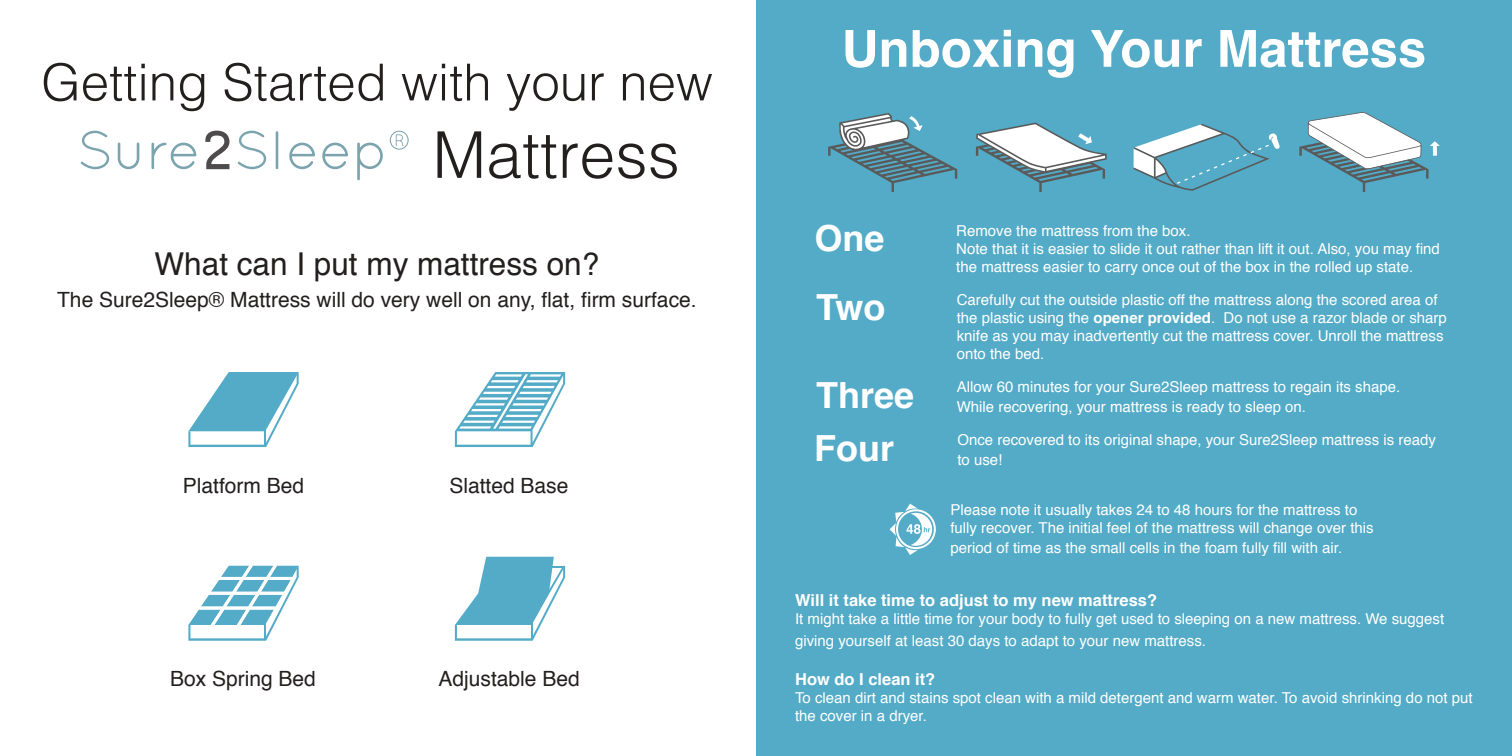
<style>
.page{position:relative;width:1512px;height:756px;background:#fff}
.page>*{position:absolute;margin:0;border:0;box-sizing:border-box;transform-origin:0 0}
.t1{font:300 64.5px "Helvetica";color:#241f1f}
.t2{font:300 51px "Helvetica";color:#241f1f}
.t3{font:700 51px "Helvetica";color:#fff}
.t4{font:700 36px "Helvetica";color:#fff}
.t5{font:31.5px "Helvetica";color:#241f1f}
.t6{font:21px "Helvetica";color:#241f1f}
.t7{font:700 16.5px "Helvetica";color:#fff}
.t8{font:15px/18px "Helvetica";color:#fff}
.s1{font-weight:700}
</style>
<div class="page">
<svg style="left:81px;top:131px;width:28px;height:38px"></svg>
<svg style="left:118px;top:143px;width:21px;height:26px"></svg>
<svg style="left:152px;top:143px;width:44px;height:26px"></svg>
<svg style="left:205px;top:131px;width:24px;height:38px"></svg>
<svg style="left:238px;top:131px;width:28px;height:38px"></svg>
<hr style="left:276px;top:131px;width:2px;height:38px;background:#7ca4af">
<svg style="left:289px;top:143px;width:26px;height:26px"></svg>
<svg style="left:322px;top:143px;width:26px;height:26px"></svg>
<svg style="left:357px;top:143px;width:26px;height:37px"></svg>
<svg style="left:390px;top:131px;width:19px;height:19px"></svg>
<div style="left:756px;top:0;width:756px;height:756px;background:#53abc7"></div>
<svg style="left:188px;top:372px;width:111px;height:75px"></svg>
<svg style="left:455px;top:372px;width:110px;height:75px"></svg>
<svg style="left:188px;top:566px;width:111px;height:75px"></svg>
<svg style="left:455px;top:557px;width:110px;height:84px"></svg>
<svg style="left:890px;top:504px;width:46px;height:51px"></svg>
<svg style="left:828px;top:113px;width:129px;height:79px"></svg>
<svg style="left:1134px;top:124px;width:146px;height:67px"></svg>
<svg style="left:976px;top:123px;width:131px;height:69px"></svg>
<svg style="left:1299px;top:112px;width:141px;height:80px"></svg>
<h2 class="t2" style="left:41px;top:39px;width:673px">Getting Started with your new</h2>
<h1 class="t1" style="left:432px;top:100px;width:249px">Mattress</h1>
<h3 class="t5" style="left:155px;top:240px;width:446px">What can I put my mattress on?</h3>
<h3 class="t6" style="left:57px;top:283px;width:641px">The Sure2Sleep® Mattress will do very well on any, flat, firm surface.</h3>
<h3 class="t6" style="left:183px;top:469px;width:123px">Platform Bed</h3>
<h3 class="t6" style="left:449px;top:469px;width:121px">Slatted Base</h3>
<h3 class="t6" style="left:170px;top:663px;width:147px">Box Spring Bed</h3>
<h3 class="t6" style="left:439px;top:663px;width:143px">Adjustable Bed</h3>
<h2 class="t3" style="left:842px;top:8px;width:586px">Unboxing Your Mattress</h2>
<h3 class="t4" style="left:815px;top:210px;width:72px">One</h3>
<p class="t8" style="left:956px;top:222px;width:485px">Remove the mattress from the box.<br>Note that it is easier to slide it out rather than lift it out. Also, you may find the mattress easier to carry once out of the box in the rolled up state.</p>
<h3 class="t4" style="left:816px;top:279px;width:71px">Two</h3>
<p class="t8" style="left:957px;top:291px;width:492px">Carefully cut the outside plastic off the mattress along the scored area of the plastic using the <span class="s1">opener provided</span>. Do not use a razor blade or sharp knife as you may inadvertently cut the mattress cover. Unroll the mattress onto the bed.</p>
<h3 class="t4" style="left:816px;top:366px;width:100px">Three</h3>
<p class="t8" style="left:957px;top:379px;width:445px">Allow 60 minutes for your Sure2Sleep mattress to regain its shape.</p>
<p class="t8" style="left:957px;top:398px;width:351px">While recovering, your mattress is ready to sleep on.</p>
<h3 class="t4" style="left:814px;top:419px;width:81px">Four</h3>
<p class="t8" style="left:957px;top:431px;width:480px;line-height:19.8px">Once recovered to its original shape, your Sure2Sleep mattress is ready to use!</p>
<p class="t8" style="left:950px;top:501px;width:425px">Please note it usually takes 24 to 48 hours for the mattress to fully recover. The initial feel of the mattress will change over this</p>
<p class="t8" style="left:950px;top:539px;width:393px">period of time as the small cells in the foam fully fill with air.</p>
<p class="t7" style="left:795px;top:587px;width:364px">Will it take time to adjust to my new mattress?</p>
<p class="t8" style="left:795px;top:608px;width:651px;line-height:21.6px">It might take a little time for your body to fully get used to sleeping on a new mattress. We suggest giving yourself at least 30 days to adapt to your new mattress.</p>
<p class="t7" style="left:795px;top:666px;width:142px">How do I clean it?</p>
<p class="t8" style="left:795px;top:689px;width:679px">To clean dirt and stains spot clean with a mild detergent and warm water. To avoid shrinking do not put the cover in a dryer.</p>
</div>
